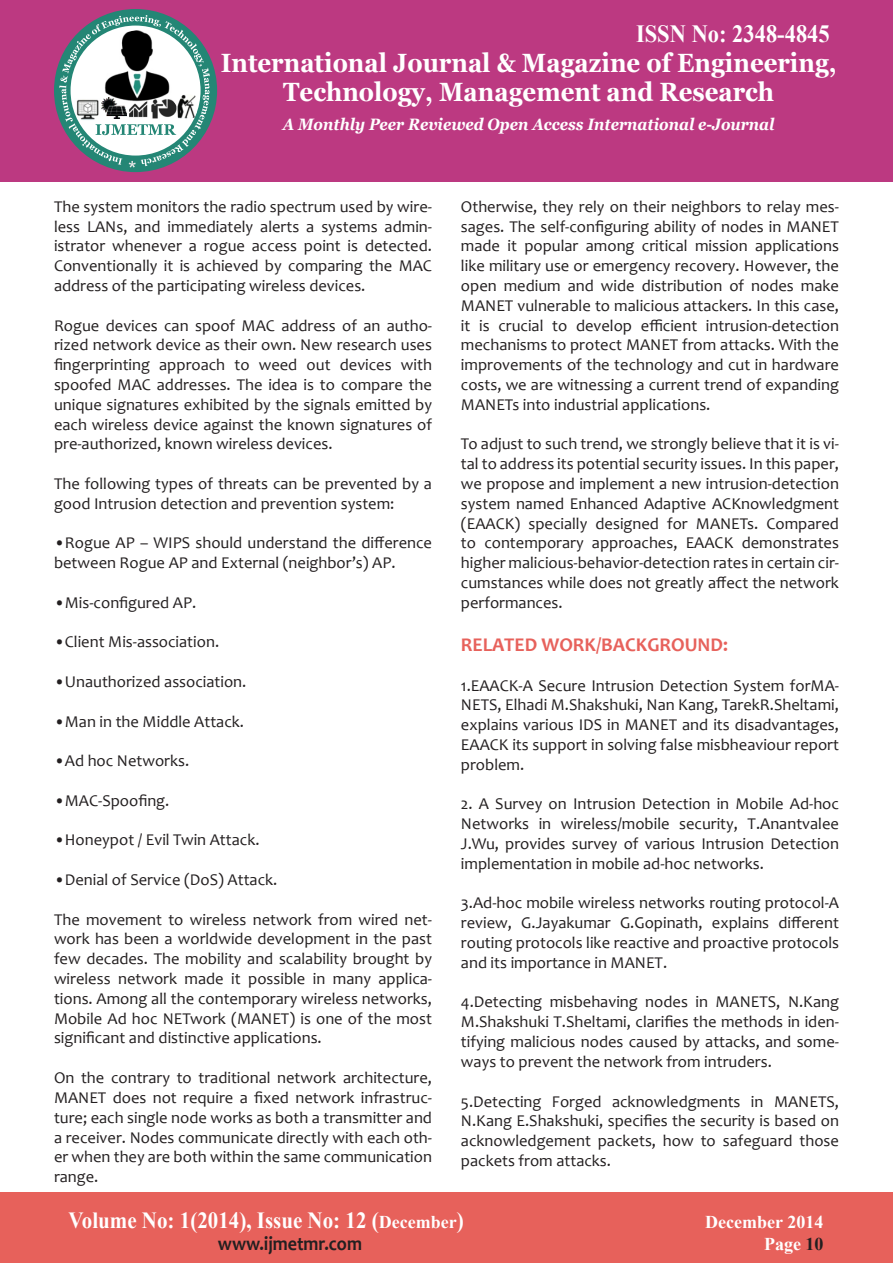
<style>
.page{position:relative;width:893px;height:1263px;background:#fff}
.page>*{position:absolute;margin:0;border:0;box-sizing:border-box;transform-origin:0 0}
.t1{font:700 26.4px "Georgia";color:#fff;scale:.91 1}
.t2{font:700 24.75px "Times New Roman";color:#fff;scale:.91 1}
.t3{font:700 23.1px "Times New Roman";color:#fff;scale:.91 1}
.t4{font:700 19.8px "Candara";color:#231f20;scale:.91 1}
.t5{font:700 19.5px "Candara";color:#e7615b}
.t6{font:700 18px "Times New Roman";color:#fff}
.t7{font:16.5px/19.8px "Candara";color:#231f20;text-align:justify}
.t8{font:italic 700 16.5px "Georgia";color:#fff;scale:.91 1}
.s1{font-size:18px}
.s2{color:#231f20}
</style>
<div class="page">
<div style="left:0;top:1193px;width:893px;height:70px;background:#e7615b"></div>
<div style="left:0;top:0;width:893px;height:182px;background:#bc3981"></div>
<div style="left:54px;top:9px;width:163px;height:163px;background:#248675;border-radius:50%"></div>
<svg style="left:59px;top:15px;width:151px;height:153px"></svg>
<img style="left:150px;top:97px;width:27px;height:23px">
<img style="left:177px;top:94px;width:21px;height:26px">
<img style="left:102px;top:30px;width:72px;height:73px">
<img style="left:75px;top:99px;width:25px;height:21px">
<img style="left:102px;top:97px;width:25px;height:21px">
<p class="t2" style="left:636px;top:16px;width:214px">ISSN No: 2348-4845</p>
<p class="t1" style="left:221px;top:46px;width:678px">International Journal &amp; Magazine of Engineering,</p>
<p class="t1" style="left:283px;top:75px;width:541px">Technology, Management and Research</p>
<p class="t8" style="left:283px;top:113px;width:542px">A Monthly Peer Reviewed Open Access International e-Journal</p>
<p class="t7" style="left:54px;top:196px;width:380px">The system monitors the radio spectrum used by wire&shy;less LANs, and immediately alerts a systems admin&shy;istrator whenever a rogue access point is detected.<br>Conventionally it is achieved by comparing the MAC address of the participating wireless devices.</p>
<p class="t7" style="left:54px;top:315px;width:380px">Rogue devices can spoof MAC address of an autho&shy;rized network device as their own. New research uses fingerprinting approach to weed out devices with spoofed MAC addresses. The idea is to compare the unique signatures exhibited by the signals emitted by each wireless device against the known signatures of pre-authorized, known wireless devices.</p>
<p class="t7" style="left:54px;top:474px;width:379px">The following types of threats can be prevented by a good Intrusion detection and prevention system:</p>
<p class="t7" style="left:54px;top:533px;width:379px">•Rogue AP – WIPS should understand the difference between Rogue AP and External (neighbor’s) AP.</p>
<p class="t7" style="left:54px;top:592px;width:144px">•Mis-configured AP.</p>
<p class="t7" style="left:54px;top:632px;width:167px">•Client Mis-association.</p>
<p class="t7" style="left:54px;top:672px;width:194px">•Unauthorized association.</p>
<p class="t7" style="left:54px;top:711px;width:192px">•Man in the Middle Attack.</p>
<p class="t7" style="left:54px;top:751px;width:137px">•Ad hoc Networks.</p>
<p class="t7" style="left:54px;top:790px;width:117px">•MAC-Spoofing.</p>
<p class="t7" style="left:54px;top:830px;width:207px">•Honeypot / Evil Twin Attack.</p>
<p class="t7" style="left:54px;top:870px;width:225px">•Denial of Service (DoS) Attack.</p>
<p class="t7" style="left:54px;top:909px;width:380px">The movement to wireless network from wired net&shy;work has been a worldwide development in the past few decades. The mobility and scalability brought by wireless network made it possible in many applica&shy;tions. Among all the contemporary wireless networks, Mobile Ad hoc NETwork (MANET) is one of the most significant and distinctive applications.</p>
<p class="t7" style="left:54px;top:1068px;width:380px">On the contrary to traditional network architecture, MANET does not require a fixed network infrastruc&shy;ture; each single node works as both a transmitter and a receiver. Nodes communicate directly with each oth&shy;er when they are both within the same communication range.</p>
<p class="t7" style="left:461px;top:196px;width:380px">Otherwise, they rely on their neighbors to relay mes&shy;sages. The self-configuring ability of nodes in MANET made it popular among critical mission applications like military use or emergency recovery. However, the open medium and wide distribution of nodes make MANET vulnerable to malicious attackers. In this case, it is crucial to develop efficient intrusion-detection mechanisms to protect MANET from attacks. With the improvements of the technology and cut in hardware costs, we are witnessing a current trend of expanding MANETs into industrial applications.</p>
<p class="t7" style="left:461px;top:434px;width:380px">To adjust to such trend, we strongly believe that it is vi&shy;tal to address its potential security issues. In this paper, we propose and implement a new intrusion-detection system named Enhanced Adaptive ACKnowledgment (EAACK) specially designed for MANETs. Compared to contemporary approaches, EAACK demonstrates higher malicious-behavior-detection rates in certain cir&shy;cumstances while does not greatly affect the network performances.</p>
<p class="t5" style="left:461px;top:632px;width:269px">RELATED WORK/BACKGROUND:</p>
<p class="t7" style="left:461px;top:675px;width:380px">1.EAACK-A Secure Intrusion Detection System forMA-NETS, Elhadi M.Shakshuki, Nan Kang, TarekR.Sheltami, explains various IDS in MANET and its disadvantages, EAACK its support in solving false misbheaviour report problem.</p>
<p class="t7" style="left:461px;top:794px;width:380px">2. A Survey on Intrusion Detection in Mobile Ad-hoc Networks in wireless/mobile security, T.Anantvalee J.Wu, provides survey of various Intrusion Detection implementation in mobile ad-hoc networks.</p>
<p class="t7" style="left:461px;top:893px;width:380px">3.Ad-hoc mobile wireless networks routing protocol-A review, G.Jayakumar G.Gopinath, explains different routing protocols like reactive and proactive protocols and its importance in MANET.</p>
<p class="t7" style="left:461px;top:992px;width:380px">4.Detecting misbehaving nodes in MANETS, N.Kang M.Shakshuki T.Sheltami, clarifies the methods in iden&shy;tifying malicious nodes caused by attacks, and some&shy;ways to prevent the network from intruders.</p>
<p class="t7" style="left:461px;top:1091px;width:380px">5.Detecting Forged acknowledgments in MANETS, N.Kang E.Shakshuki, specifies the security is based on acknowledgement packets, how to safeguard those packets from attacks.</p>
<p class="t3" style="left:69px;top:1204px;width:436px">Volume No: 1(2014), Issue No: 12 (<span class="s1">December</span>)</p>
<p class="t6" style="left:705px;top:1210px;width:120px">December 2014</p>
<p class="t4" style="left:218px;top:1231px;width:160px">www.ijmetmr.com</p>
<p class="t6" style="left:764px;top:1231px;width:61px">Page <span class="s2">10</span></p>
</div>
